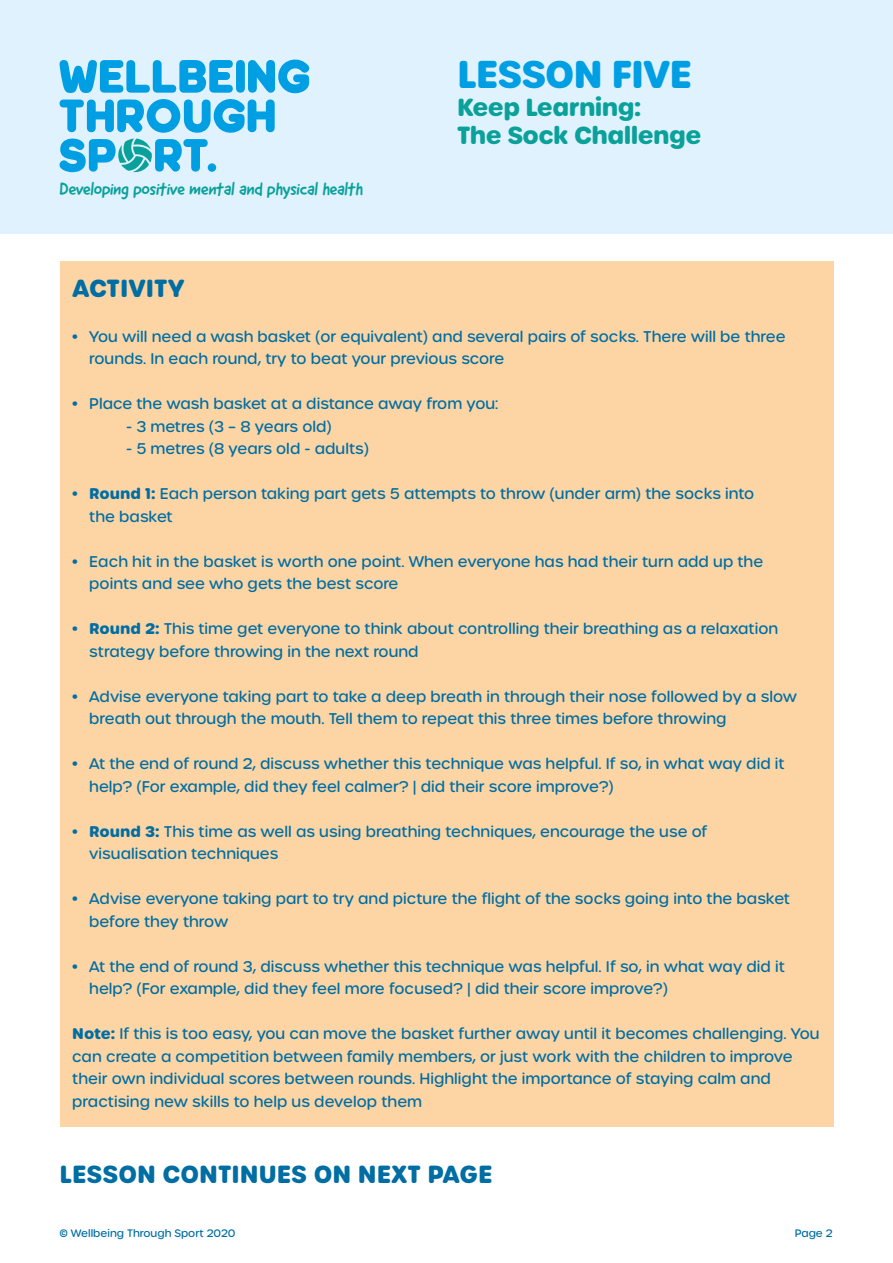
<style>
.page{position:relative;width:893px;height:1263px;background:#fff}
.page>*{position:absolute;margin:0;border:0;box-sizing:border-box;transform-origin:0 0}
.t1{font:700 37.5px "Urbane Rounded";letter-spacing:-.025em;color:#009fe3}
.t2{font:700 24px "Urbane Rounded";color:#006ea3}
.t3{font:700 24px/28.2px "Urbane Rounded";letter-spacing:-.025em;color:#0aa19a}
.t4{font:18px "Good Dog New";letter-spacing:-.025em;color:#0aa19a}
.t5{font:500 15px/22.5px "Urbane Rounded";color:#006ea3}
.t6{font:500 10.5px "Urbane Rounded";color:#006ea3}
.s1{font-weight:700}
</style>
<div class="page">
<div style="left:0;top:0;width:893px;height:234px;background:#dff2fd"></div>
<svg style="left:59px;top:59px;width:251px;height:113px"></svg>
<div style="left:60px;top:261px;width:773px;height:866px;background:#fdd5a5"></div>
<p class="t4" style="left:60px;top:177px;width:305px">Developing positive mental and physical health</p>
<h1 class="t1" style="left:457px;top:48px;width:237px">LESSON FIVE</h1>
<h2 class="t3" style="left:457px;top:93px;width:246px">Keep Learning:<br>The Sock Challenge</h2>
<h2 class="t2" style="left:72px;top:271px;width:114px">ACTIVITY</h2>
<p class="t5" style="left:89px;top:325px;width:698px;text-indent:-17px">• You will need a wash basket (or equivalent) and several pairs of socks. There will be three rounds. In each round, try to beat your previous score</p>
<p class="t5" style="left:72px;top:393px;width:428px">• Place the wash basket at a distance away from you:</p>
<p class="t5" style="left:126px;top:415px;width:207px">- 3 metres (3 – 8 years old)</p>
<p class="t5" style="left:126px;top:438px;width:244px">- 5 metres (8 years old - adults)</p>
<p class="t5" style="left:89px;top:483px;width:666px;text-indent:-17px">• <span class="s1">Round 1:</span> Each person taking part gets 5 attempts to throw (under arm) the socks into the basket</p>
<p class="t5" style="left:89px;top:550px;width:675px;text-indent:-17px">• Each hit in the basket is worth one point. When everyone has had their turn add up the points and see who gets the best score</p>
<p class="t5" style="left:89px;top:618px;width:690px;text-indent:-17px">• <span class="s1">Round 2:</span> This time get everyone to think about controlling their breathing as a relaxation strategy before throwing in the next round</p>
<p class="t5" style="left:89px;top:685px;width:709px;text-indent:-17px">• Advise everyone taking part to take a deep breath in through their nose followed by a slow breath out through the mouth. Tell them to repeat this three times before throwing</p>
<p class="t5" style="left:89px;top:753px;width:697px;text-indent:-17px">• At the end of round 2, discuss whether this technique was helpful. If so, in what way did it help? (For example, did they feel calmer? | did their score improve?)</p>
<p class="t5" style="left:89px;top:820px;width:620px;text-indent:-17px">• <span class="s1">Round 3:</span> This time as well as using breathing techniques, encourage the use of visualisation techniques</p>
<p class="t5" style="left:89px;top:888px;width:702px;text-indent:-17px">• Advise everyone taking part to try and picture the flight of the socks going into the basket before they throw</p>
<p class="t5" style="left:89px;top:955px;width:697px;text-indent:-17px">• At the end of round 3, discuss whether this technique was helpful. If so, in what way did it help? (For example, did they feel more focused? | did their score improve?)</p>
<p class="t5" style="left:72px;top:1023px;width:749px"><span class="s1">Note:</span> If this is too easy, you can move the basket further away until it becomes challenging. You can create a competition between family members, or just work with the children to improve their own individual scores between rounds. Highlight the importance of staying calm and practising new skills to help us develop them</p>
<h2 class="t2" style="left:60px;top:1157px;width:435px">LESSON CONTINUES ON NEXT PAGE</h2>
<p class="t6" style="left:60px;top:1226px;width:178px">© Wellbeing Through Sport 2020</p>
<p class="t6" style="left:795px;top:1226px;width:39px">Page 2</p>
</div>
